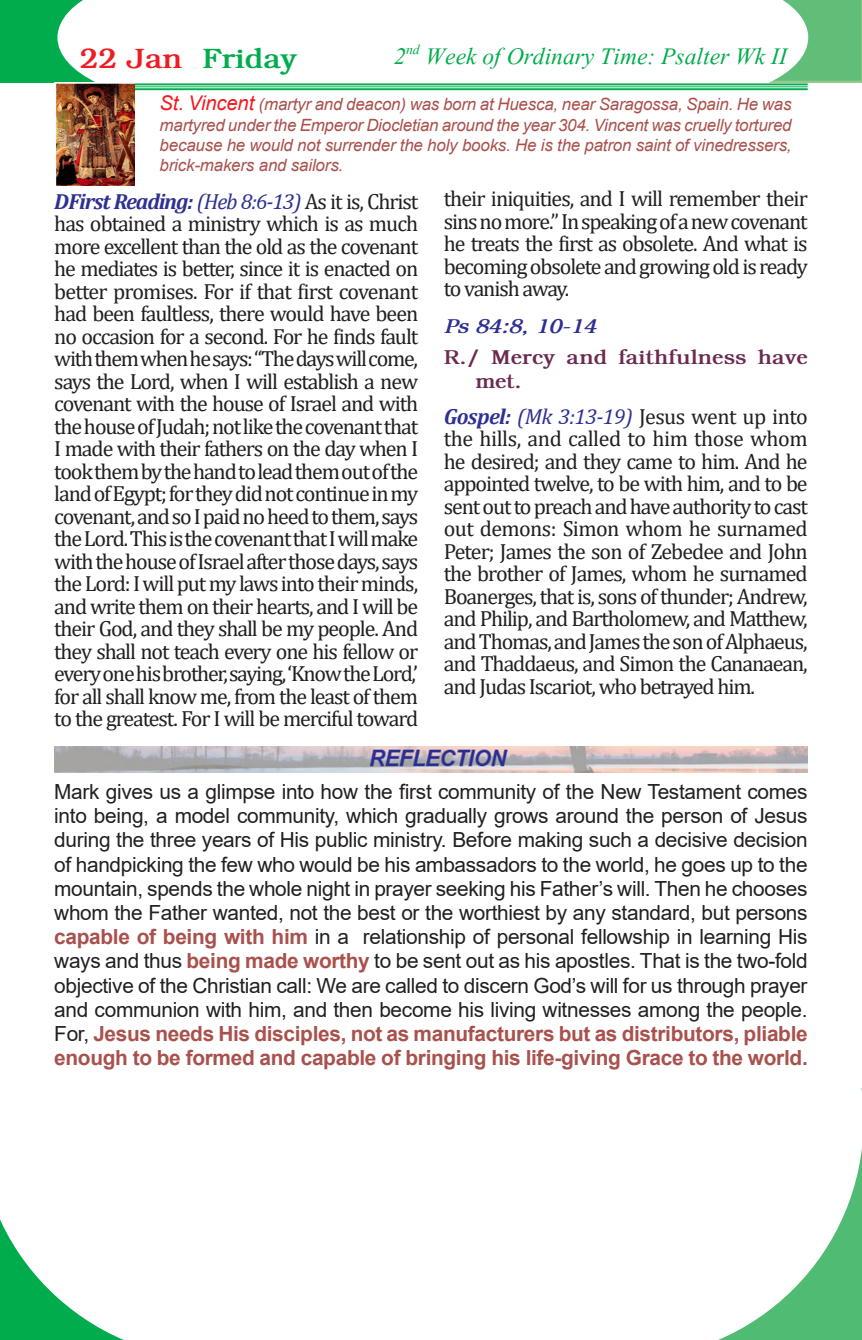
<style>
.page{position:relative;width:862px;height:1340px;background:#fff}
.page>*{position:absolute;margin:0;border:0;box-sizing:border-box;transform-origin:0 0}
.PgHd0{font:29.25px "Vijaya";color:#00ac4c}
.PgHDayR{font:700 28.12px "Bookman";color:#00ac4c}
.BodyTxtM{font:22.05px/22.5px "Cambria";letter-spacing:-.05em;color:#231f20;text-align:justify}
.Refl01{font:20.7px/24.3px "Arial";letter-spacing:-.015em;color:#231f20;text-align:justify}
.Rspons{font:700 20.25px/24.3px "Bookman";letter-spacing:.01em;color:#6b2a50}
.Psalms{font:italic 700 20.25px "Bookman";letter-spacing:-.015em;color:#2e3092}
.StHist{font:italic 16.88px/20.2px "Arial";letter-spacing:-.01em;color:#a9514d;text-align:justify}
.s1{color:#ee1d23}
.s2{font-size:20.25px;color:#ee1d23}
.s3{font-weight:700;font-style:italic;color:#2e3092}
.s4{font-style:italic;color:#2e3092}
.s5{font-weight:700;color:#a9514d}
</style>
<div class="page">
<svg style="left:0;top:1219px;width:122px;height:120px"></svg>
<svg style="left:720px;top:1155px;width:141px;height:184px"></svg>
<div style="left:0;top:0;width:255px;height:83px;background:#00ac4c"></div>
<svg style="left:57px;top:0;width:275px;height:91px"></svg>
<svg style="left:533px;top:0;width:328px;height:91px"></svg>
<hr style="left:54px;top:83px;width:753px;height:2px;background:#00ac4c">
<hr style="left:54px;top:86px;width:753px;height:1px;background:#00ac4c">
<hr style="left:54px;top:88px;width:753px;height:2px;background:#00ac4c">
<img style="left:54px;top:83px;width:81px;height:102px">
<img style="left:54px;top:746px;width:753px;height:26px">
<p class="PgHd0" style="left:394px;top:33px;width:394px">2<sup>nd</sup> Week of Ordinary Time: Psalter Wk II</p>
<p class="PgHDayR" style="left:80px;top:42px;width:219px"><span class="s1">22 Jan</span> Friday</p>
<p class="StHist" style="left:159px;top:95px;width:633px"><span class="s2">St. Vincent</span> (martyr and deacon) was born at Huesca, near Saragossa, Spain. He was martyred under the Emperor Diocletian around the year 304. Vincent was cruelly tortured because he would not surrender the holy books. He is the patron saint of vinedressers, brick-makers and sailors.</p>
<p class="BodyTxtM" style="left:54px;top:190px;width:365px"><span class="s3">DFirst Reading:</span> <span class="s4">(Heb 8:6-13)</span> As it is, Christ has obtained a ministry which is as much more excellent than the old as the covenant he mediates is better, since it is enacted on better promises. For if that first covenant had been faultless, there would have been no occasion for a second. For he finds fault with them when he says: “The days will come, says the Lord, when I will establish a new covenant with the house of Israel and with the house of Judah; not like the covenant that I made with their fathers on the day when I took them by the hand to lead them out of the land of Egypt; for they did not continue in my covenant, and so I paid no heed to them, says the Lord. This is the covenant that I will make with the house of Israel after those days, says the Lord: I will put my laws into their minds, and write them on their hearts, and I will be their God, and they shall be my people. And they shall not teach every one his fellow or every one his brother, saying, ‘Know the Lord,’ for all shall know me, from the least of them to the greatest. For I will be merciful toward</p>
<p class="BodyTxtM" style="left:443px;top:187px;width:365px">their iniquities, and I will remember their sins no more.” In speaking of a new covenant he treats the first as obsolete. And what is becoming obsolete and growing old is ready to vanish away.</p>
<p class="Psalms" style="left:443px;top:315px;width:154px">Ps 84:8, 10-14</p>
<p class="Rspons" style="left:475px;top:345px;width:333px;text-indent:-32px">R./ Mercy and faithfulness have met.</p>
<p class="BodyTxtM" style="left:443px;top:405px;width:365px"><span class="s3">Gospel:</span> <span class="s4">(Mk 3:13-19)</span> Jesus went up into the hills, and called to him those whom he desired; and they came to him. And he appointed twelve, to be with him, and to be sent out to preach and have authority to cast out demons: Simon whom he surnamed Peter; James the son of Zebedee and John the brother of James, whom he surnamed Boanerges, that is, sons of thunder; Andrew, and Philip, and Bartholomew, and Matthew, and Thomas, and James the son of Alphaeus, and Thaddaeus, and Simon the Cananaean, and Judas Iscariot, who betrayed him.</p>
<p class="Refl01" style="left:54px;top:779px;width:754px">Mark gives us a glimpse into how the first community of the New Testament comes into being, a model community, which gradually grows around the person of Jesus during the three years of His public ministry. Before making such a decisive decision of handpicking the few who would be his ambassadors to the world, he goes up to the mountain, spends the whole night in prayer seeking his Father’s will. Then he chooses whom the Father wanted, not the best or the worthiest by any standard, but persons <span class="s5">capable of being with him</span> in a relationship of personal fellowship in learning His ways and thus <span class="s5">being made worthy</span> to be sent out as his apostles. That is the two-fold objective of the Christian call: We are called to discern God’s will for us through prayer and communion with him, and then become his living witnesses among the people.<br>For, <span class="s5">Jesus needs His disciples, not as manufacturers but as distributors, pliable enough to be formed and capable of bringing his life-giving Grace to the world.</span></p>
</div>
